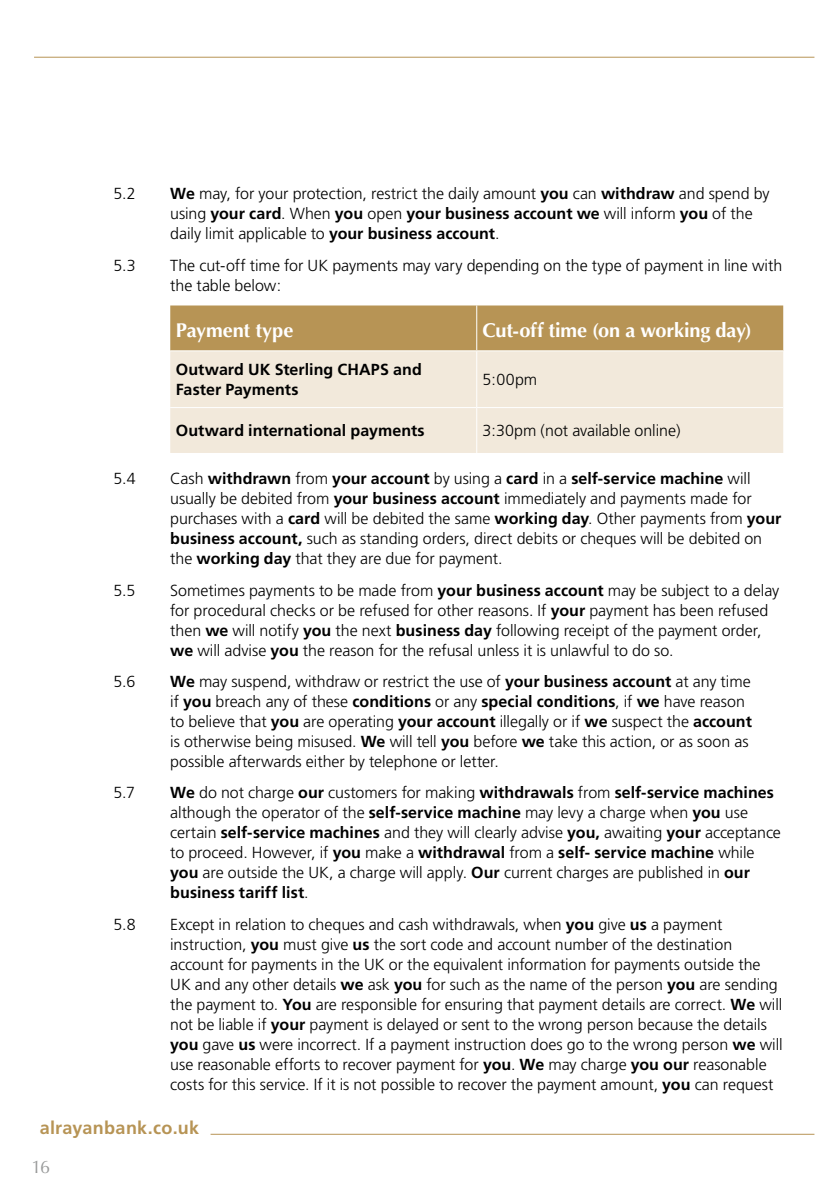
<style>
.page{position:relative;width:840px;height:1191px;background:#fff}
.page>*{position:absolute;margin:0;border:0;box-sizing:border-box;transform-origin:0 0}
.t1{font:700 20px "Optima";letter-spacing:-.005em;color:#fff}
.t2{font:700 18px "Frutiger";letter-spacing:.015em;color:#b79455}
.t3{font:18px "Optima";color:#989999}
.t4{font:300 16px/20px "Frutiger";letter-spacing:-.005em;color:#000}
.t5{font:700 16px/20px "Frutiger";letter-spacing:.005em;color:#000}
.s1{font-weight:700}
</style>
<div class="page">
<hr style="left:34px;top:57px;width:780px;height:1px;background:#b79455">
<hr style="left:210px;top:1133px;width:604px;height:1px;background:#b79455">
<div style="left:170px;top:305px;width:612px;height:45px;background:#b79455"></div>
<div style="left:170px;top:351px;width:612px;height:102px;background:#f2e9db"></div>
<hr style="left:476px;top:305px;width:1px;height:45px;background:#fff">
<hr style="left:476px;top:351px;width:1px;height:56px;background:#fff">
<hr style="left:170px;top:407px;width:306px;height:1px;background:#fff">
<hr style="left:476px;top:407px;width:306px;height:1px;background:#fff">
<hr style="left:476px;top:408px;width:1px;height:45px;background:#fff">
<p class="t4" style="left:113px;top:184px;width:24px">5.2</p>
<p class="t4" style="left:170px;top:184px;width:600px"><span class="s1">We</span> may, for your protection, restrict the daily amount <span class="s1">you</span> can <span class="s1">withdraw</span> and spend by using <span class="s1">your card</span>. When <span class="s1">you</span> open <span class="s1">your business account we</span> will inform <span class="s1">you</span> of the daily limit applicable to <span class="s1">your business account</span>.</p>
<p class="t4" style="left:113px;top:255px;width:24px">5.3</p>
<p class="t4" style="left:170px;top:255px;width:613px">The cut-off time for UK payments may vary depending on the type of payment in line with the table below:</p>
<p class="t1" style="left:176px;top:319px;width:119px">Payment type</p>
<p class="t1" style="left:482px;top:319px;width:271px">Cut-off time (on a working day)</p>
<p class="t5" style="left:176px;top:360px;width:247px">Outward UK Sterling CHAPS and<br>Faster Payments</p>
<p class="t4" style="left:482px;top:370px;width:56px">5:00pm</p>
<p class="t5" style="left:176px;top:421px;width:250px">Outward international payments</p>
<p class="t4" style="left:482px;top:421px;width:200px">3:30pm (not available online)</p>
<p class="t4" style="left:113px;top:469px;width:24px">5.4</p>
<p class="t4" style="left:170px;top:469px;width:612px">Cash <span class="s1">withdrawn</span> from <span class="s1">your account</span> by using a <span class="s1">card</span> in a <span class="s1">self-service machine</span> will usually be debited from <span class="s1">your business account</span> immediately and payments made for purchases with a <span class="s1">card</span> will be debited the same <span class="s1">working day</span>. Other payments from <span class="s1">your business account,</span> such as standing orders, direct debits or cheques will be debited on the <span class="s1">working day</span> that they are due for payment.</p>
<p class="t4" style="left:113px;top:580px;width:23px">5.5</p>
<p class="t4" style="left:170px;top:580px;width:610px">Sometimes payments to be made from <span class="s1">your business account</span> may be subject to a delay for procedural checks or be refused for other reasons. If <span class="s1">your</span> payment has been refused then <span class="s1">we</span> will notify <span class="s1">you</span> the next <span class="s1">business day</span> following receipt of the payment order, <span class="s1">we</span> will advise <span class="s1">you</span> the reason for the refusal unless it is unlawful to do so.</p>
<p class="t4" style="left:113px;top:672px;width:24px">5.6</p>
<p class="t4" style="left:170px;top:672px;width:583px"><span class="s1">We</span> may suspend, withdraw or restrict the use of <span class="s1">your business account</span> at any time if <span class="s1">you</span> breach any of these <span class="s1">conditions</span> or any <span class="s1">special conditions</span>, if <span class="s1">we</span> have reason to believe that <span class="s1">you</span> are operating <span class="s1">your account</span> illegally or if <span class="s1">we</span> suspect the <span class="s1">account </span>is otherwise being misused. <span class="s1">We</span> will tell <span class="s1">you</span> before <span class="s1">we</span> take this action, or as soon as possible afterwards either by telephone or letter.</p>
<p class="t4" style="left:113px;top:783px;width:23px">5.7</p>
<p class="t4" style="left:170px;top:783px;width:612px"><span class="s1">We</span> do not charge <span class="s1">our</span> customers for making <span class="s1">withdrawals</span> from <span class="s1">self-service machines </span>although the operator of the <span class="s1">self-service machine</span> may levy a charge when <span class="s1">you</span> use certain <span class="s1">self-service machines</span> and they will clearly advise <span class="s1">you,</span> awaiting <span class="s1">your</span> acceptance to proceed. However, if <span class="s1">you</span> make a <span class="s1">withdrawal</span> from a <span class="s1">self- service machine</span> while <span class="s1">you</span> are outside the UK, a charge will apply. <span class="s1">Our</span> current charges are published in <span class="s1">our business tariff list</span>.</p>
<p class="t4" style="left:113px;top:914px;width:24px">5.8</p>
<p class="t4" style="left:170px;top:914px;width:613px">Except in relation to cheques and cash withdrawals, when <span class="s1">you</span> give <span class="s1">us</span> a payment instruction, <span class="s1">you</span> must give <span class="s1">us</span> the sort code and account number of the destination account for payments in the UK or the equivalent information for payments outside the UK and any other details <span class="s1">we</span> ask <span class="s1">you</span> for such as the name of the person <span class="s1">you</span> are sending the payment to. <span class="s1">You</span> are responsible for ensuring that payment details are correct. <span class="s1">We</span> will not be liable if <span class="s1">your</span> payment is delayed or sent to the wrong person because the details <span class="s1">you</span> gave <span class="s1">us</span> were incorrect. If a payment instruction does go to the wrong person <span class="s1">we</span> will use reasonable efforts to recover payment for <span class="s1">you</span>. <span class="s1">We</span> may charge <span class="s1">you our</span> reasonable costs for this service. If it is not possible to recover the payment amount, <span class="s1">you</span> can request</p>
<p class="t2" style="left:40px;top:1117px;width:161px">alrayanbank.co.uk</p>
<p class="t3" style="left:32px;top:1156px;width:20px">16</p>
</div>
